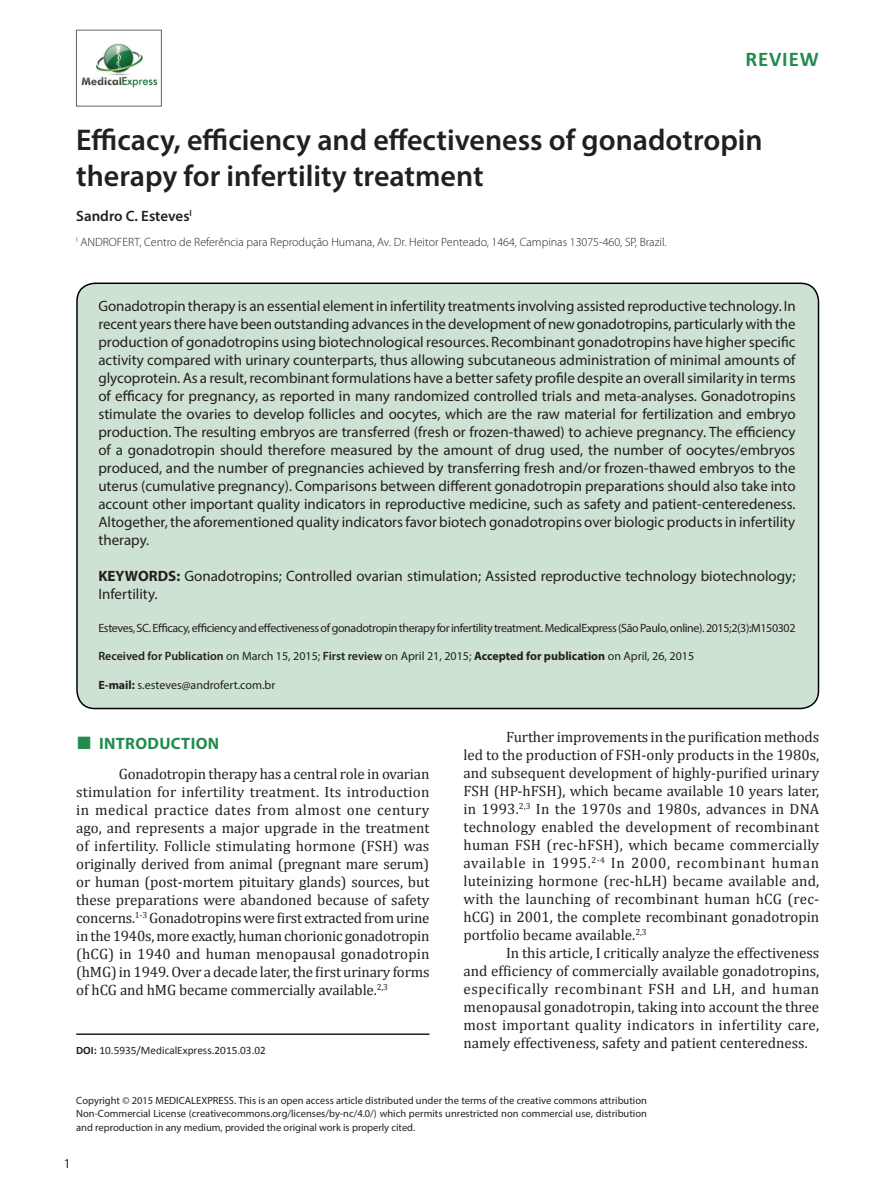
<style>
.page{position:relative;width:893px;height:1191px;background:#fff}
.page>*{position:absolute;margin:0;border:0;box-sizing:border-box;transform-origin:0 0}
.Título{font:600 30px/36px "Myriad Pro";color:#231f20}
.Gravata{font:700 21px "Calibri";letter-spacing:.04em;color:#228c4f}
.Intertítulo{font:700 16.5px "Myriad Pro";letter-spacing:.02em;color:#228c4f}
.Texto{font:15px/18px "Cambria";color:#231f20;text-align:justify}
.Descriptors{font:15px/18px "Myriad Pro";color:#231f20;text-align:justify}
.Autor{font:600 15px "Myriad Pro";color:#231f20}
.t1{font:13.5px "Myriad Pro";color:#231f20}
.Correspondencia{font:12px "Myriad Pro";letter-spacing:-.03em;color:#231f20}
.Correspondencia-2{font:12px "Myriad Pro";color:#231f20}
.Instituição{font:300 12px "Myriad Pro";color:#231f20}
.Rodapé{font:11.25px "Calibri";color:#231f20}
.Instituição-2{font:10.5px/13.2px "Myriad Pro";color:#231f20;text-align:justify}
.s1{font-weight:700}
.s2{font-weight:600}
.s3{font-family:"Times New Roman";font-size:26.7px}
</style>
<div class="page">
<hr style="left:76px;top:1033px;width:353px;height:2px;background:#231f20">
<img style="left:81px;top:43px;width:77px;height:45px">
<div style="left:76px;top:30px;width:86px;height:76px;border:1px solid #636366"></div>
<div style="left:77px;top:283px;width:741px;height:425px;background:#cee2d3;border-radius:18px"></div>
<div style="left:76px;top:282px;width:743px;height:427px;border:2px solid #000;border-radius:18px"></div>
<p class="Gravata" style="left:745px;top:45px;width:75px">REVIEW</p>
<p class="Título" style="left:76px;top:121px;width:688px">Efficacy, efficiency and effectiveness of gonadotropin therapy for infertility treatment</p>
<p class="Autor" style="left:76px;top:206px;width:117px">Sandro C. Esteves<sup>I</sup></p>
<p class="Instituição" style="left:76px;top:235px;width:592px"><sup>I</sup> ANDROFERT, Centro de Referência para Reprodução Humana, Av. Dr. Heitor Penteado, 1464, Campinas 13075-460, SP, Brazil.</p>
<p class="Descriptors" style="left:98px;top:297px;width:699px">Gonadotropin therapy is an essential element in infertility treatments involving assisted reproductive technology. In recent years there have been outstanding advances in the development of new gonadotropins, particularly with the production of gonadotropins using biotechnological resources. Recombinant gonadotropins have higher specific activity compared with urinary counterparts, thus allowing subcutaneous administration of minimal amounts of glycoprotein. As a result, recombinant formulations have a better safety profile despite an overall similarity in terms of efficacy for pregnancy, as reported in many randomized controlled trials and meta-analyses. Gonadotropins stimulate the ovaries to develop follicles and oocytes, which are the raw material for fertilization and embryo production. The resulting embryos are transferred (fresh or frozen-thawed) to achieve pregnancy. The efficiency of a gonadotropin should therefore measured by the amount of drug used, the number of oocytes/embryos produced, and the number of pregnancies achieved by transferring fresh and/or frozen-thawed embryos to the uterus (cumulative pregnancy). Comparisons between different gonadotropin preparations should also take into account other important quality indicators in reproductive medicine, such as safety and patient-centeredeness.<br>Altogether, the aforementioned quality indicators favor biotech gonadotropins over biologic products in infertility therapy.</p>
<p class="Descriptors" style="left:98px;top:567px;width:699px"><span class="s1">KEYWORDS:</span> Gonadotropins; Controlled ovarian stimulation; Assisted reproductive technology biotechnology;<br>Infertility.</p>
<p class="Correspondencia" style="left:98px;top:620px;width:699px">Esteves, SC. Efficacy, efficiency and effectiveness of gonadotropin therapy for infertility treatment. MedicalExpress (São Paulo, online). 2015;2(3):M150302</p>
<p class="Correspondencia-2" style="left:98px;top:649px;width:597px"><span class="s2">Received for Publication</span> on March 15, 2015; <span class="s2">First review</span> on April 21, 2015; <span class="s1">Accepted for publication</span> on April, 26, 2015</p>
<p class="Correspondencia-2" style="left:98px;top:678px;width:178px"><span class="s1">E-mail:</span> s.esteves@androfert.com.br</p>
<p class="Intertítulo" style="left:76px;top:732px;width:145px"><span class="s3">■</span> INTRODUCTION</p>
<p class="Texto" style="left:76px;top:765px;width:355px;text-indent:43px">Gonadotropin therapy has a central role in ovarian stimulation for infertility treatment. Its introduction in medical practice dates from almost one century ago, and represents a major upgrade in the treatment of infertility. Follicle stimulating hormone (FSH) was originally derived from animal (pregnant mare serum) or human (post-mortem pituitary glands) sources, but these preparations were abandoned because of safety concerns.<sup>1-3</sup> Gonadotropins were first extracted from urine in the 1940s, more exactly, human chorionic gonadotropin (hCG) in 1940 and human menopausal gonadotropin (hMG) in 1949. Over a decade later, the first urinary forms of hCG and hMG became commercially available.<sup>2,3</sup></p>
<p class="Rodapé" style="left:76px;top:1042px;width:191px"><span class="s1">DOI:</span> 10.5935/MedicalExpress.2015.03.02</p>
<p class="Texto" style="left:463px;top:728px;width:357px;text-indent:43px">Further improvements in the purification methods led to the production of FSH-only products in the 1980s, and subsequent development of highly-purified urinary FSH (HP-hFSH), which became available 10 years later, in 1993.<sup>2,3</sup> In the 1970s and 1980s, advances in DNA technology enabled the development of recombinant human FSH (rec-hFSH), which became commercially available in 1995.<sup>2-4</sup> In 2000, recombinant human luteinizing hormone (rec-hLH) became available and, with the launching of recombinant human hCG (rec&shy;hCG) in 2001, the complete recombinant gonadotropin portfolio became available.<sup>2,3</sup></p>
<p class="Texto" style="left:464px;top:944px;width:357px;text-indent:43px">In this article, I critically analyze the effectiveness and efficiency of commercially available gonadotropins, especifically recombinant FSH and LH, and human menopausal gonadotropin, taking into account the three most important quality indicators in infertility care, namely effectiveness, safety and patient centeredness.</p>
<p class="Instituição-2" style="left:76px;top:1094px;width:572px">Copyright © 2015 MEDICALEXPRESS. This is an open access article distributed under the terms of the creative commons attribution Non-Commercial License (creativecommons.org/licenses/by-nc/4.0/) which permits unrestricted non commercial use, distribution and reproduction in any medium, provided the original work is properly cited.</p>
<p class="t1" style="left:64px;top:1155px;width:8px">1</p>
</div>
